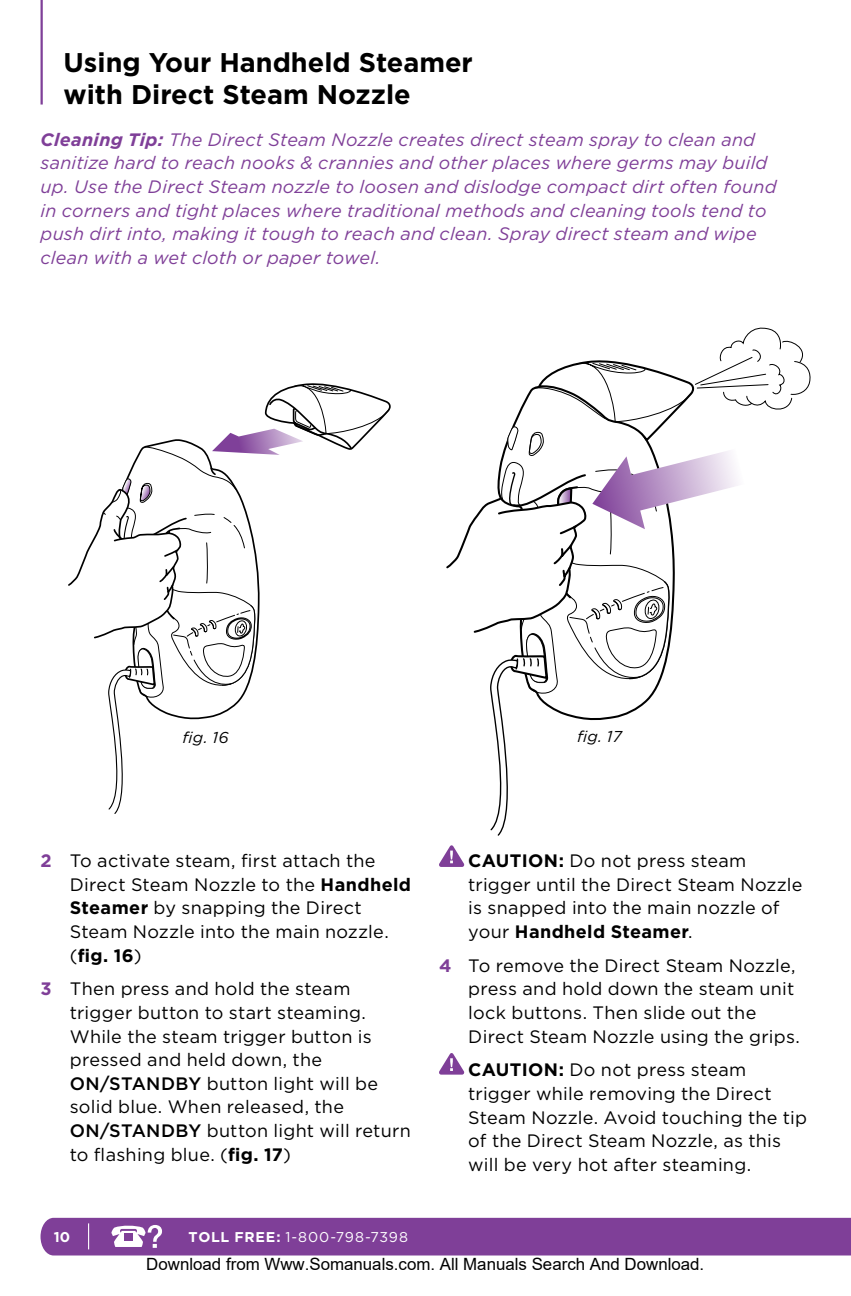
<style>
.page{position:relative;width:851px;height:1296px;background:#fff}
.page>*{position:absolute;margin:0;border:0;box-sizing:border-box;transform-origin:0 0}
.t1{font:700 27px/32.4px "Gotham";color:#000}
.t2{font:18px/23.6px "Gotham";letter-spacing:.015em;color:#000}
.t3{font:italic 18px/23.6px "Gotham";letter-spacing:.015em;color:#7f3f98}
.t4{font:16.88px "Arial";color:#000}
.t5{font:italic 15.75px "Gotham";color:#000}
.t6{font:14.17px "Gotham";letter-spacing:.065em;color:#fff}
.t7{font:700 14.17px "Gotham";color:#fff}
.s1{font-weight:700}
.s2{font-weight:700;color:#7f3f98}
.s3{font-weight:500}
</style>
<div class="page">
<div style="left:40px;top:1218px;width:811px;height:38px;background:#7f3f98"></div>
<svg style="left:446px;top:327px;width:365px;height:509px"></svg>
<svg style="left:439px;top:845px;width:25px;height:22px"></svg>
<svg style="left:439px;top:1053px;width:25px;height:22px"></svg>
<svg style="left:68px;top:383px;width:322px;height:431px"></svg>
<hr style="left:40px;top:0;width:3px;height:105px;background:#7f3f98">
<h1 class="t1" style="left:64px;top:45px;width:411px">Using Your Handheld Steamer with Direct Steam Nozzle</h1>
<p class="t3" style="left:40px;top:128px;width:737px"><span class="s1">Cleaning Tip:</span> The Direct Steam Nozzle creates direct steam spray to clean and sanitize hard to reach nooks &amp; crannies and other places where germs may build up. Use the Direct Steam nozzle to loosen and dislodge compact dirt often found in corners and tight places where traditional methods and cleaning tools tend to push dirt into, making it tough to reach and clean. Spray direct steam and wipe clean with a wet cloth or paper towel.</p>
<p class="t5" style="left:182px;top:729px;width:48px">fig. 16</p>
<p class="t5" style="left:577px;top:727px;width:47px">fig. 17</p>
<p class="t2" style="left:70px;top:849px;width:343px;text-indent:-29px"><span class="s2">2</span> To activate steam, first attach the<br>Direct Steam Nozzle to the <span class="s1">Handheld<br>Steamer</span> by snapping the Direct<br>Steam Nozzle into the main nozzle. (<span class="s1">fig. 16</span>)</p>
<p class="t2" style="left:70px;top:977px;width:342px;text-indent:-29px"><span class="s2">3</span> Then press and hold the steam trigger button to start steaming.<br>While the steam trigger button is pressed and held down, the<br><span class="s3">ON/STANDBY</span> button light will be solid blue. When released, the<br><span class="s3">ON/STANDBY</span> button light will return to flashing blue. (<span class="s1">fig. 17</span>)</p>
<p class="t7" style="left:54px;top:1229px;width:18px">10</p>
<p class="t6" style="left:189px;top:1229px;width:221px"><span class="s1">TOLL FREE:</span> 1-800-798-7398</p>
<p class="t2" style="left:468px;top:849px;width:336px"><span class="s1">CAUTION:</span> Do not press steam trigger until the Direct Steam Nozzle is snapped into the main nozzle of your <span class="s1">Handheld Steamer</span>.</p>
<p class="t2" style="left:468px;top:953px;width:333px;text-indent:-29px"><span class="s2">4</span> To remove the Direct Steam Nozzle, press and hold down the steam unit lock buttons. Then slide out the Direct Steam Nozzle using the grips.</p>
<p class="t2" style="left:468px;top:1058px;width:340px"><span class="s1">CAUTION:</span> Do not press steam trigger while removing the Direct<br>Steam Nozzle. Avoid touching the tip of the Direct Steam Nozzle, as this will be very hot after steaming.</p>
<p class="t4" style="left:146px;top:1255px;width:559px">Download from Www.Somanuals.com. All Manuals Search And Download.</p>
</div>
